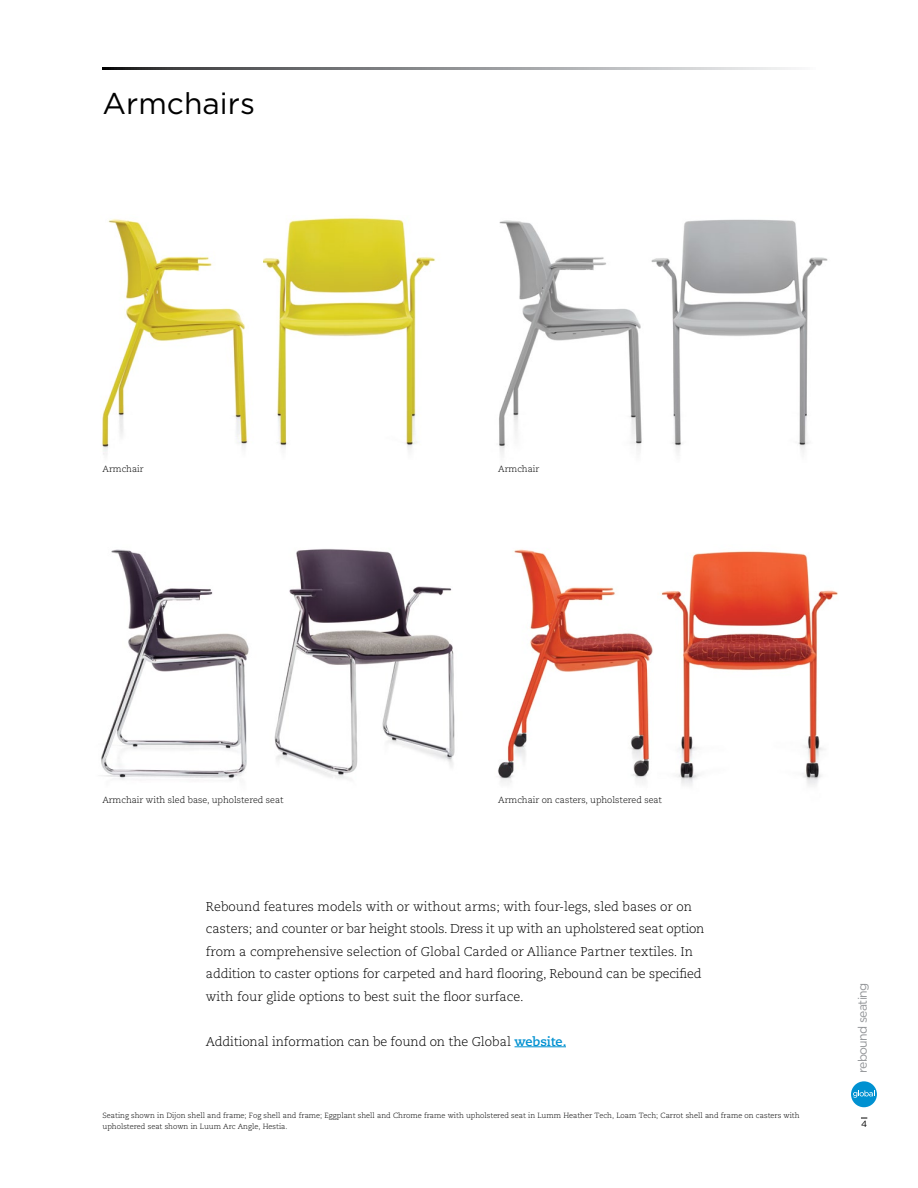
<style>
.page{position:relative;width:918px;height:1188px;background:#fff}
.page>*{position:absolute;margin:0;border:0;box-sizing:border-box;transform-origin:0 0}
.t1{font:30px "Gotham";color:#000}
.t2{font:300 12.75px/22.5px "Caecilia LT Std";letter-spacing:-.005em;color:#000}
.t3{font:12.3px "Gotham";letter-spacing:-.05em;color:#939598}
.t4{font:300 9px "Caecilia LT Std";color:#000}
.t5{font:9px "Gotham";color:#000}
.t6{font:300 7.5px/10.5px "Caecilia LT Std";letter-spacing:-.005em;color:#000}
.s1{font-weight:700;color:#0091d1}
</style>
<div class="page">
<img style="left:263px;top:218px;width:173px;height:232px">
<img style="left:102px;top:219px;width:146px;height:236px">
<img style="left:651px;top:219px;width:177px;height:234px">
<img style="left:499px;top:220px;width:143px;height:235px">
<img style="left:101px;top:549px;width:148px;height:232px">
<img style="left:274px;top:549px;width:181px;height:230px">
<img style="left:661px;top:551px;width:177px;height:235px">
<img style="left:498px;top:549px;width:155px;height:234px">
<svg style="left:103px;top:68px;width:693px;height:1px"></svg>
<hr style="left:515px;top:1046px;width:51px;height:1px;background:#0091d1">
<div style="left:851px;top:1081px;width:26px;height:26px;background:#0091d1;border-radius:50%"></div>
<svg style="left:853px;top:1090px;width:22px;height:8px"></svg>
<h1 class="t1" style="left:103px;top:84px;width:154px">Armchairs</h1>
<p class="t4" style="left:103px;top:464px;width:43px">Armchair</p>
<p class="t4" style="left:498px;top:464px;width:43px">Armchair</p>
<p class="t4" style="left:102px;top:794px;width:183px">Armchair with sled base, upholstered seat</p>
<p class="t4" style="left:498px;top:794px;width:165px">Armchair on casters, upholstered seat</p>
<p class="t2" style="left:206px;top:895px;width:500px">Rebound features models with or without arms; with four-legs, sled bases or on casters; and counter or bar height stools. Dress it up with an upholstered seat option from a comprehensive selection of Global Carded or Alliance Partner textiles. In addition to caster options for carpeted and hard flooring, Rebound can be specified with four glide options to best suit the floor surface.</p>
<p class="t2" style="left:206px;top:1030px;width:362px">Additional information can be found on the Global <span class="s1">website.</span></p>
<p class="t6" style="left:103px;top:1110px;width:699px">Seating shown in Dijon shell and frame; Fog shell and frame; Eggplant shell and Chrome frame with upholstered seat in Lumm Heather Tech, Loam Tech; Carrot shell and frame on casters with upholstered seat shown in Luum Arc Angle, Hestia.</p>
<p class="t3" style="left:854px;top:1073px;width:92px;rotate:-90deg">rebound seating</p>
<p class="t5" style="left:861px;top:1119px;width:8px">4</p>
</div>
